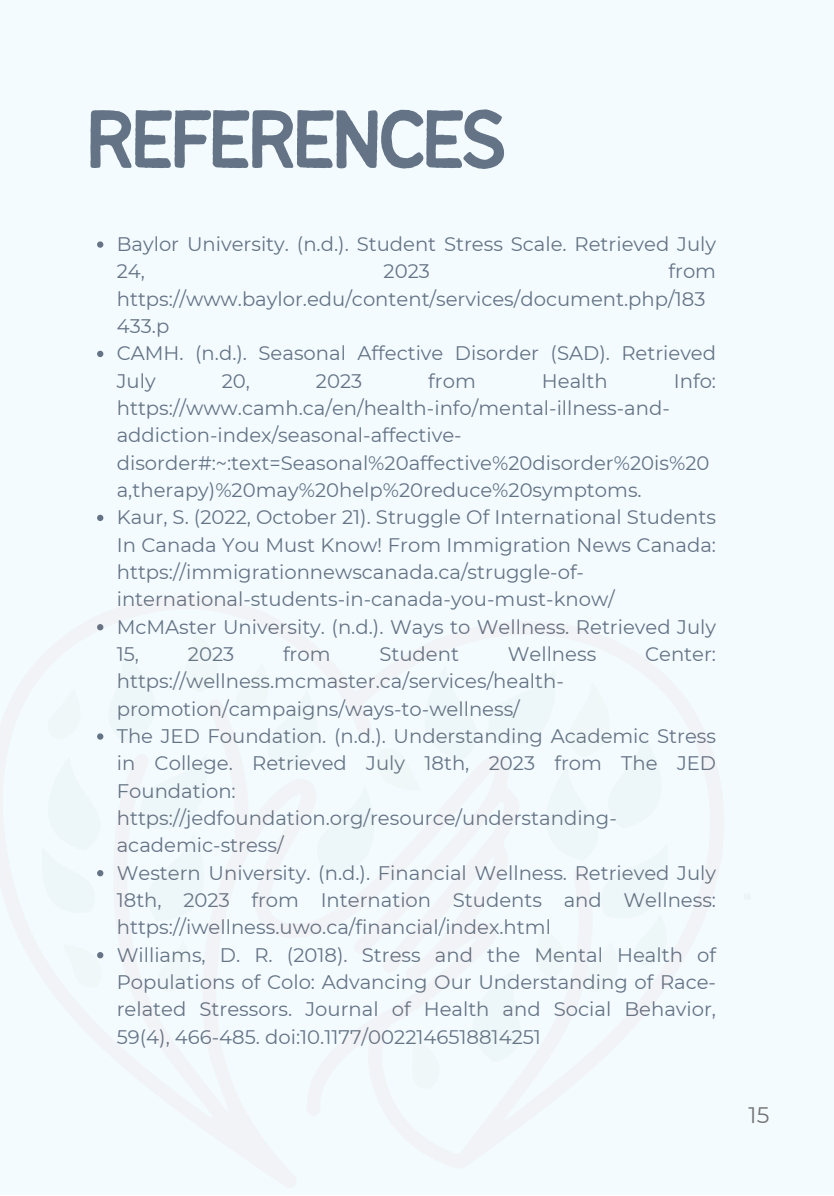
<style>
.page{position:relative;width:834px;height:1196px;background:#fff}
.page>*{position:absolute;margin:0;border:0;box-sizing:border-box;transform-origin:0 0}
.t1{font:91px "Bantayog";letter-spacing:-.09em;color:#647385}
.t2{font:22.4px "Montserrat";color:#737373}
.t3{font:19.6px/27.4px "Montserrat";color:#647385}
</style>
<div class="page">
<div style="left:0;top:0;width:833px;height:1194px;background:#f3fbff"></div>
<svg style="left:97px;top:241px;width:6px;height:7px"></svg>
<svg style="left:97px;top:351px;width:6px;height:6px"></svg>
<svg style="left:97px;top:515px;width:6px;height:6px"></svg>
<p class="t1" style="left:83px;top:104px;width:427px">REFERENCES</p>
<p class="t3" style="left:117px;top:230px;width:601px">Baylor University. (n.d.). Student Stress Scale. Retrieved July<br>24,</p>
<p class="t3" style="left:117px;top:257px;width:601px;text-indent:552px">from https://www.baylor.edu/content/services/document.php/183<br>433.p</p>
<p class="t3" style="left:117px;top:339px;width:601px">CAMH. (n.d.). Seasonal Affective Disorder (SAD). Retrieved<br>July</p>
<p class="t3" style="left:384px;top:257px;width:48px">2023</p>
<p class="t3" style="left:222px;top:367px;width:30px">20,</p>
<p class="t3" style="left:316px;top:367px;width:48px">2023</p>
<p class="t3" style="left:428px;top:367px;width:49px">from</p>
<p class="t3" style="left:542px;top:367px;width:67px">Health</p>
<p class="t3" style="left:674px;top:367px;width:44px">Info:</p>
<p class="t3" style="left:117px;top:394px;width:594px">https://www.camh.ca/en/health-info/mental-illness-and&shy;addiction-index/seasonal-affective&shy;disorder#:~:text=Seasonal%20affective%20disorder%20is%20 a,therapy)%20may%20help%20reduce%20symptoms.</p>
<p class="t3" style="left:117px;top:503px;width:601px">Kaur, S. (2022, October 21). Struggle Of International Students In Canada You Must Know! From Immigration News Canada: https://immigrationnewscanada.ca/struggle-of&shy;international-students-in-canada-you-must-know/</p>
<p class="t3" style="left:117px;top:613px;width:601px">McMAster University. (n.d.). Ways to Wellness. Retrieved July<br>15,</p>
<p class="t3" style="left:188px;top:640px;width:48px">2023</p>
<p class="t3" style="left:283px;top:640px;width:49px">from</p>
<p class="t3" style="left:379px;top:640px;width:81px">Student</p>
<p class="t3" style="left:508px;top:640px;width:90px">Wellness</p>
<p class="t3" style="left:645px;top:640px;width:73px">Center:</p>
<p class="t3" style="left:117px;top:667px;width:449px">https://wellness.mcmaster.ca/services/health&shy;promotion/campaigns/ways-to-wellness/</p>
<p class="t3" style="left:117px;top:722px;width:601px">The JED Foundation. (n.d.). Understanding Academic Stress in College. Retrieved July 18th, 2023 from The JED Foundation: https://jedfoundation.org/resource/understanding&shy;academic-stress/</p>
<p class="t3" style="left:117px;top:858px;width:601px;text-align:justify">Western University. (n.d.). Financial Wellness. Retrieved July 18th, 2023 from Internation Students and Wellness: https://iwellness.uwo.ca/financial/index.html</p>
<p class="t3" style="left:117px;top:940px;width:601px;text-align:justify">Williams, D. R. (2018). Stress and the Mental Health of Populations of Colo: Advancing Our Understanding of Race&shy;related Stressors. Journal of Health and Social Behavior, 59(4), 466-485. doi:10.1177/0022146518814251</p>
<p class="t2" style="left:748px;top:1101px;width:22px">15</p>
</div>
